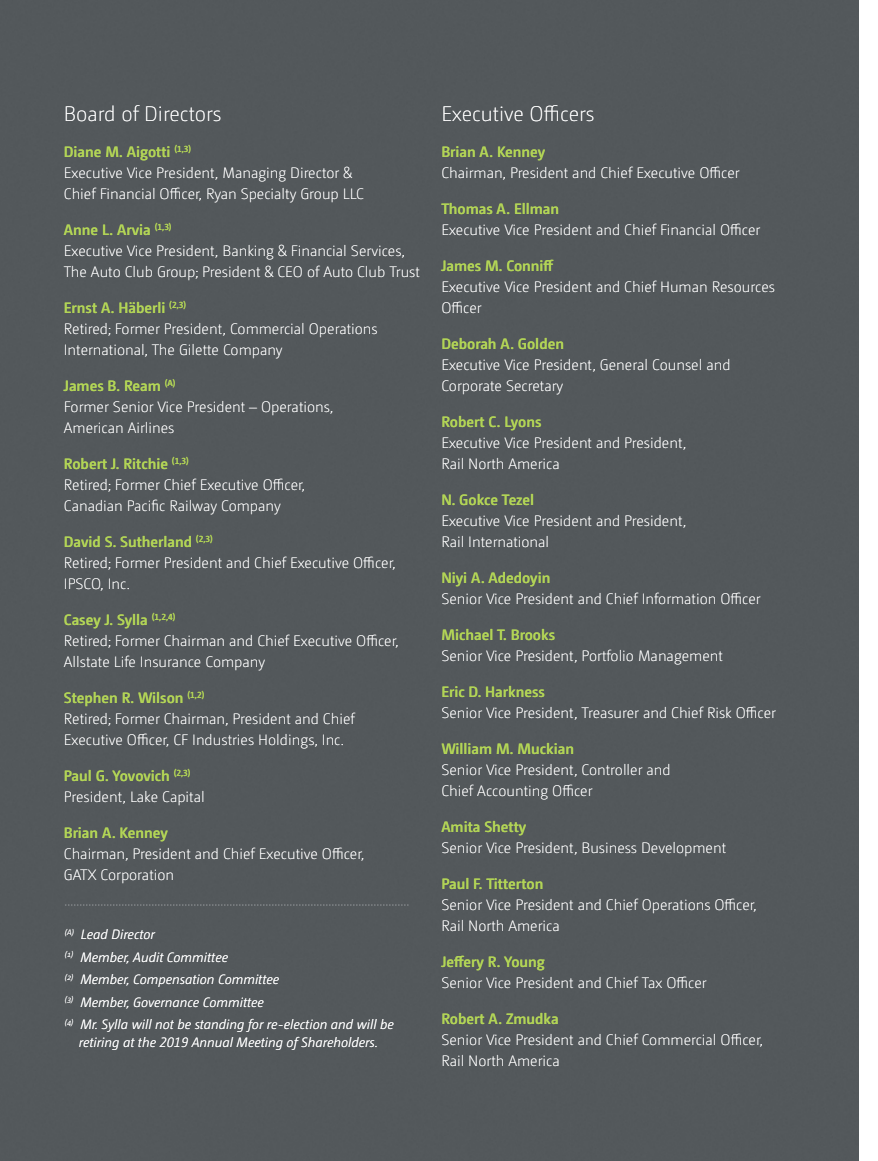
<style>
.page{position:relative;width:878px;height:1161px;background:#fff}
.page>*{position:absolute;margin:0;border:0;box-sizing:border-box;transform-origin:0 0}
.t1{font:200 21px "Camingo Dos Pro";color:#fff}
.t2{font:200 15px/21px "Camingo Dos Pro";color:#fff}
.t3{font:600 15px "Camingo Dos Pro";color:#b2d456}
.t4{font:italic 300 13.5px/22.5px "Camingo Dos Pro";color:#fff}
.s1{font-weight:600;color:#b2d456}
</style>
<div class="page">
<div style="left:0;top:0;width:859px;height:1161px;background:#53585b"></div>
<img style="left:170px;top:905px;width:238px;height:1px">
<h1 class="t1" style="left:64px;top:105px;width:159px">Board of Directors</h1>
<p class="t2" style="left:64px;top:142px;width:302px"><span class="s1">Diane M. Aigotti</span> <sup>(1,3)<br></sup>Executive Vice President, Managing Director &amp;<br>Chief Financial Officer, Ryan Specialty Group LLC</p>
<p class="t2" style="left:64px;top:220px;width:358px"><span class="s1">Anne L. Arvia</span> <sup>(1,3)<br></sup>Executive Vice President, Banking &amp; Financial Services,<br>The Auto Club Group; President &amp; CEO of Auto Club Trust</p>
<p class="t2" style="left:64px;top:298px;width:315px"><span class="s1">Ernst A. Häberli</span> <sup>(2,3)<br></sup>Retired; Former President, Commercial Operations<br>International, The Gilette Company</p>
<p class="t2" style="left:64px;top:376px;width:271px"><span class="s1">James B. Ream</span> <sup>(A)<br></sup>Former Senior Vice President – Operations,<br>American Airlines</p>
<p class="t2" style="left:64px;top:454px;width:243px"><span class="s1">Robert J. Ritchie</span> <sup>(1,3)<br></sup>Retired; Former Chief Executive Officer,<br>Canadian Pacific Railway Company</p>
<p class="t2" style="left:64px;top:532px;width:333px"><span class="s1">David S. Sutherland</span> <sup>(2,3)<br></sup>Retired; Former President and Chief Executive Officer,<br>IPSCO, Inc.</p>
<p class="t2" style="left:64px;top:610px;width:336px"><span class="s1">Casey J. Sylla</span> <sup>(1,2,4)<br></sup>Retired; Former Chairman and Chief Executive Officer,<br>Allstate Life Insurance Company</p>
<p class="t2" style="left:64px;top:688px;width:292px"><span class="s1">Stephen R. Wilson</span> <sup>(1,2)<br></sup>Retired; Former Chairman, President and Chief<br>Executive Officer, CF Industries Holdings, Inc.</p>
<p class="t2" style="left:64px;top:766px;width:142px"><span class="s1">Paul G. Yovovich</span> <sup>(2,3)<br></sup>President, Lake Capital</p>
<p class="t3" style="left:64px;top:827px;width:105px">Brian A. Kenney</p>
<p class="t2" style="left:64px;top:844px;width:302px">Chairman, President and Chief Executive Officer,<br>GATX Corporation</p>
<p class="t2" style="left:170px;top:184px;width:13px">f</p>
<p class="t2" style="left:273px;top:475px;width:13px">f</p>
<p class="t2" style="left:363px;top:553px;width:13px">f</p>
<p class="t2" style="left:366px;top:631px;width:13px">f</p>
<p class="t2" style="left:137px;top:730px;width:13px">f</p>
<p class="t2" style="left:332px;top:844px;width:13px">f</p>
<p class="t4" style="left:65px;top:924px;width:330px"><sup>(A)</sup> Lead Director<br><sup>(1)</sup> Member, Audit Committee<br><sup>(2)</sup> Member, Compensation Committee<br><sup>(3)</sup> Member, Governance Committee<br><sup>(4)</sup> Mr. Sylla will not be standing for re-election and will be</p>
<p class="t4" style="left:79px;top:1032px;width:300px">retiring at the 2019 Annual Meeting of Shareholders.</p>
<h1 class="t1" style="left:441px;top:105px;width:155px">Executive Officers</h1>
<p class="t3" style="left:441px;top:146px;width:105px">Brian A. Kenney</p>
<p class="t2" style="left:441px;top:163px;width:300px">Chairman, President and Chief Executive Officer</p>
<p class="t3" style="left:441px;top:203px;width:119px">Thomas A. Ellman</p>
<p class="t2" style="left:441px;top:220px;width:320px">Executive Vice President and Chief Financial Officer</p>
<p class="t3" style="left:441px;top:260px;width:114px">James M. Conniff</p>
<p class="t2" style="left:441px;top:277px;width:335px">Executive Vice President and Chief Human Resources<br>Officer</p>
<p class="t3" style="left:441px;top:338px;width:124px">Deborah A. Golden</p>
<p class="t2" style="left:441px;top:355px;width:291px">Executive Vice President, General Counsel and<br>Corporate Secretary</p>
<p class="t3" style="left:441px;top:416px;width:101px">Robert C. Lyons</p>
<p class="t2" style="left:441px;top:433px;width:246px">Executive Vice President and President,<br>Rail North America</p>
<p class="t3" style="left:441px;top:494px;width:94px">N. Gokce Tezel</p>
<p class="t2" style="left:441px;top:511px;width:246px">Executive Vice President and President,<br>Rail International</p>
<p class="t3" style="left:441px;top:572px;width:111px">Niyi A. Adedoyin</p>
<p class="t2" style="left:441px;top:589px;width:321px">Senior Vice President and Chief Information Officer</p>
<p class="t3" style="left:441px;top:629px;width:115px">Michael T. Brooks</p>
<p class="t2" style="left:441px;top:646px;width:283px">Senior Vice President, Portfolio Management</p>
<p class="t3" style="left:441px;top:686px;width:105px">Eric D. Harkness</p>
<p class="t2" style="left:441px;top:703px;width:336px">Senior Vice President, Treasurer and Chief Risk Officer</p>
<p class="t3" style="left:441px;top:743px;width:134px">William M. Muckian</p>
<p class="t2" style="left:441px;top:760px;width:231px">Senior Vice President, Controller and<br>Chief Accounting Officer</p>
<p class="t3" style="left:441px;top:821px;width:86px">Amita Shetty</p>
<p class="t2" style="left:441px;top:838px;width:286px">Senior Vice President, Business Development</p>
<p class="t3" style="left:441px;top:878px;width:103px">Paul F. Titterton</p>
<p class="t2" style="left:441px;top:895px;width:317px">Senior Vice President and Chief Operations Officer,<br>Rail North America</p>
<p class="t3" style="left:441px;top:956px;width:105px">Jeffery R. Young</p>
<p class="t2" style="left:441px;top:973px;width:267px">Senior Vice President and Chief Tax Officer</p>
<p class="t3" style="left:441px;top:1013px;width:119px">Robert A. Zmudka</p>
<p class="t2" style="left:441px;top:1030px;width:323px">Senior Vice President and Chief Commercial Officer,<br>Rail North America</p>
<h1 class="t1" style="left:543px;top:105px;width:18px">f</h1>
<p class="t2" style="left:709px;top:163px;width:13px">f</p>
<p class="t2" style="left:730px;top:220px;width:13px">f</p>
<p class="t3" style="left:543px;top:260px;width:11px">f</p>
<p class="t2" style="left:451px;top:298px;width:13px">f</p>
<p class="t2" style="left:730px;top:589px;width:13px">f</p>
<p class="t2" style="left:745px;top:703px;width:13px">f</p>
<p class="t2" style="left:562px;top:781px;width:13px">f</p>
<p class="t2" style="left:724px;top:895px;width:13px">f</p>
<p class="t3" style="left:454px;top:956px;width:11px">f</p>
<p class="t2" style="left:676px;top:973px;width:13px">f</p>
<p class="t2" style="left:730px;top:1030px;width:13px">f</p>
</div>
